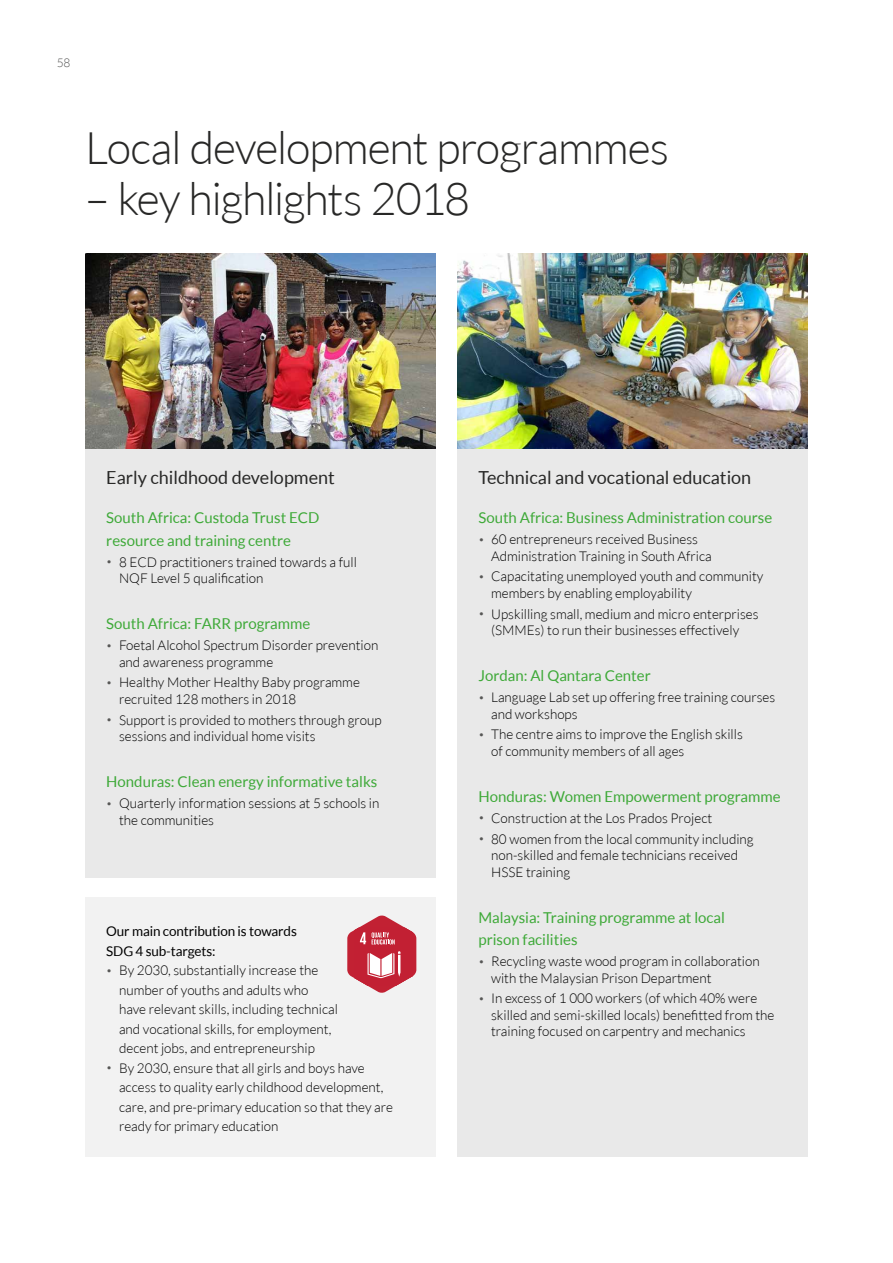
<style>
.page{position:relative;width:893px;height:1263px;background:#fff}
.page>*{position:absolute;margin:0;border:0;box-sizing:border-box;transform-origin:0 0}
.t1{font:300 45px "Lato";letter-spacing:-.03em;color:#282827}
.t2{font:18px "Lato";color:#282827}
.t3{font:15px/22.5px "Lato";color:#3ea938}
.t4{font:300 13.5px/16.5px "Lato";color:#000}
.t5{font:13.5px/19.5px "Lato";letter-spacing:-.01em;color:#000}
.t6{font:300 12px "Lato";color:#575756}
.s1{font-size:10.5px;color:#575756}
</style>
<div class="page">
<div style="left:85px;top:404px;width:351px;height:474px;background:#e9e9e9"></div>
<div style="left:457px;top:404px;width:351px;height:753px;background:#e9e9e9"></div>
<div style="left:85px;top:897px;width:351px;height:259px;background:#f2f2f2"></div>
<img style="left:85px;top:254px;width:351px;height:194px">
<img style="left:457px;top:254px;width:351px;height:194px">
<svg style="left:347px;top:915px;width:69px;height:78px"></svg>
<p class="t6" style="left:57px;top:56px;width:15px">58</p>
<h1 class="t1" style="left:85px;top:123px;width:586px">Local development programmes</h1>
<h1 class="t1" style="left:85px;top:174px;width:387px">– key highlights 2018</h1>
<h2 class="t2" style="left:106px;top:467px;width:230px">Early childhood development</h2>
<p class="t3" style="left:106px;top:507px;width:215px">South Africa: Custoda Trust ECD resource and training centre</p>
<p class="t4" style="left:119px;top:554px;width:239px;text-indent:-13px"><span class="s1">•</span> 8 ECD practitioners trained towards a full<br>NQF Level 5 qualification</p>
<p class="t3" style="left:106px;top:613px;width:205px">South Africa: FARR programme</p>
<p class="t4" style="left:119px;top:637px;width:261px;text-indent:-13px"><span class="s1">•</span> Foetal Alcohol Spectrum Disorder prevention and awareness programme</p>
<p class="t4" style="left:119px;top:674px;width:242px;text-indent:-13px"><span class="s1">•</span> Healthy Mother Healthy Baby programme recruited 128 mothers in 2018</p>
<p class="t4" style="left:119px;top:712px;width:264px;text-indent:-13px"><span class="s1">•</span> Support is provided to mothers through group sessions and individual home visits</p>
<p class="t3" style="left:106px;top:771px;width:273px">Honduras: Clean energy informative talks</p>
<p class="t4" style="left:119px;top:795px;width:262px;text-indent:-13px"><span class="s1">•</span> Quarterly information sessions at 5 schools in the communities</p>
<p class="t5" style="left:106px;top:921px;width:192px">Our main contribution is towards<br>SDG 4 sub-targets:</p>
<p class="t4" style="left:119px;top:960px;width:220px;line-height:19.5px;text-indent:-13px"><span class="s1">•</span> By 2030, substantially increase the number of youths and adults who have relevant skills, including technical and vocational skills, for employment, decent jobs, and entrepreneurship</p>
<p class="t4" style="left:119px;top:1058px;width:275px;line-height:19.5px;text-indent:-13px"><span class="s1">•</span> By 2030, ensure that all girls and boys have access to quality early childhood development, care, and pre-primary education so that they are ready for primary education</p>
<h2 class="t2" style="left:478px;top:467px;width:274px">Technical and vocational education</h2>
<p class="t3" style="left:478px;top:507px;width:295px">South Africa: Business Administration course</p>
<p class="t4" style="left:491px;top:531px;width:222px;text-indent:-13px"><span class="s1">•</span> 60 entrepreneurs received Business<br>Administration Training in South Africa</p>
<p class="t4" style="left:491px;top:568px;width:274px;text-indent:-13px"><span class="s1">•</span> Capacitating unemployed youth and community members by enabling employability</p>
<p class="t4" style="left:478px;top:606px;width:282px;text-align:center"><span class="s1">•</span> Upskilling small, medium and micro enterprises (SMMEs) to run their businesses effectively</p>
<p class="t3" style="left:478px;top:665px;width:174px">Jordan: Al Qantara Center</p>
<p class="t4" style="left:491px;top:689px;width:286px;text-indent:-13px"><span class="s1">•</span> Language Lab set up offering free training courses and workshops</p>
<p class="t4" style="left:491px;top:726px;width:253px;text-indent:-13px"><span class="s1">•</span> The centre aims to improve the English skills of community members of all ages</p>
<p class="t3" style="left:478px;top:785px;width:304px">Honduras: Women Empowerment programme</p>
<p class="t4" style="left:478px;top:810px;width:235px"><span class="s1">•</span> Construction at the Los Prados Project</p>
<p class="t4" style="left:491px;top:831px;width:264px;text-indent:-13px"><span class="s1">•</span> 80 women from the local community including non-skilled and female technicians received<br>HSSE training</p>
<p class="t3" style="left:478px;top:906px;width:248px">Malaysia: Training programme at local prison facilities</p>
<p class="t4" style="left:491px;top:953px;width:270px;text-indent:-13px"><span class="s1">•</span> Recycling waste wood program in collaboration with the Malaysian Prison Department</p>
<p class="t4" style="left:491px;top:990px;width:285px;text-indent:-13px"><span class="s1">•</span> In excess of 1 000 workers (of which 40% were skilled and semi-skilled locals) benefitted from the training focused on carpentry and mechanics</p>
</div>
